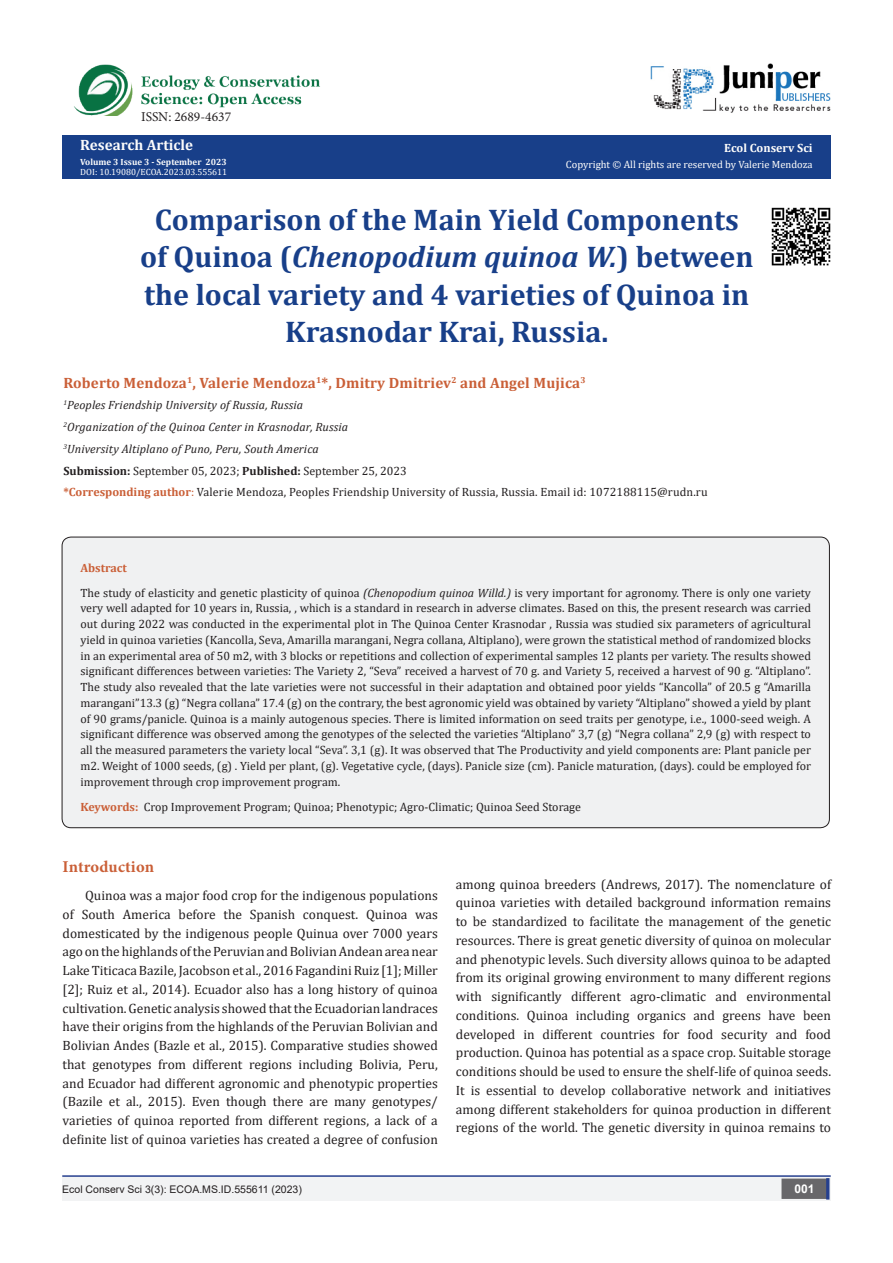
<style>
.page{position:relative;width:893px;height:1263px;background:#fff}
.page>*{position:absolute;margin:0;border:0;box-sizing:border-box;transform-origin:0 0}
.t1{font:700 30px/37.5px "Cambria";color:#183f89;text-align:center}
.t2{font:700 16.5px "Minion Pro";letter-spacing:.005em;color:#ca5f37}
.t3{font:700 15px "Cambria";letter-spacing:.01em;color:#ca5f37}
.t4{font:700 15px "Cambria";color:#fcfcfc}
.t5{font:13.5px/18.8px "Cambria";color:#231f20;text-align:justify}
.t6{font:13.5px "Minion Pro";color:#231f20}
.t7{font:12px/15.8px "Cambria";color:#231f20;text-align:justify}
.t8{font:italic 12px "Cambria";letter-spacing:.01em;color:#231f20}
.t9{font:700 12px "Cambria";color:#fffefc}
.t10{font:700 12px "Cambria";color:#ca5f37}
.t11{font:700 12px "Arial";color:#fff}
.t12{font:10.5px "Cambria";color:#fffefc}
.t13{font:10.5px "Arial";color:#231f20}
.t14{font:9px "Cambria";color:#fff}
.t15{font:700 9px "Cambria";color:#fcfcfc}
.s1{font-style:italic}
.s2{font-weight:700}
.s3{font-weight:700;color:#ca5f37}
.s4{color:#ca5f37}
</style>
<div class="page">
<div style="left:62px;top:135px;width:769px;height:43px;background:#183f89"></div>
<img style="left:651px;top:63px;width:180px;height:50px">
<hr style="left:62px;top:1175px;width:769px;height:2px;background:#253f8e">
<div style="left:62px;top:1177px;width:495px;height:24px;background:#f2f3f4"></div>
<div style="left:557px;top:1177px;width:274px;height:24px;background:#f2f3f4"></div>
<div style="left:782px;top:1179px;width:45px;height:19px;background:#68676a"></div>
<div style="left:781px;top:1178px;width:46px;height:21px;border:2px solid #68676a"></div>
<div style="left:826px;top:1178px;width:3px;height:21px;background:#253f8e;border:2px solid #253f8e"></div>
<img style="left:74px;top:64px;width:246px;height:52px">
<img style="left:771px;top:207px;width:60px;height:59px">
<div style="left:62px;top:537px;width:767px;height:291px;background:#f0f1f2;border-radius:9px"></div>
<p class="t6" style="left:141px;top:107px;width:92px">ISSN: 2689-4637</p>
<p class="t4" style="left:80px;top:134px;width:114px">Research Article</p>
<p class="t15" style="left:80px;top:155px;width:148px">Volume 3 Issue 3 - September 2023</p>
<p class="t14" style="left:80px;top:167px;width:149px">DOI: 10.19080/ECOA.2023.03.555611</p>
<p class="t9" style="left:724px;top:139px;width:90px">Ecol Conserv Sci</p>
<p class="t12" style="left:566px;top:158px;width:248px">Copyright © All rights are reserved by Valerie Mendoza</p>
<p class="t1" style="left:140px;top:200px;width:615px">Comparison of the Main Yield Components of Quinoa (<span class="s1">Chenopodium quinoa W.</span>) between the local variety and 4 varieties of Quinoa in Krasnodar Krai, Russia.</p>
<p class="t3" style="left:63px;top:372px;width:524px">Roberto Mendoza<sup>1</sup>, Valerie Mendoza<sup>1</sup>*, Dmitry Dmitriev<sup>2</sup> and Angel Mujica<sup>3</sup></p>
<p class="t8" style="left:63px;top:397px;width:241px"><sup>1</sup>Peoples Friendship University of Russia, Russia</p>
<p class="t8" style="left:63px;top:419px;width:286px"><sup>2</sup>Organization of the Quinoa Center in Krasnodar, Russia</p>
<p class="t8" style="left:63px;top:441px;width:257px"><sup>3</sup>University Altiplano of Puno, Peru, South America</p>
<p class="t7" style="left:63px;top:463px;width:345px"><span class="s2">Submission:</span> September 05, 2023; <span class="s2">Published:</span> September 25, 2023</p>
<p class="t7" style="left:63px;top:483px;width:646px"><span class="s3">*Corresponding author</span><span class="s4">:</span> Valerie Mendoza, Peoples Friendship University of Russia, Russia. Email id: 1072188115@rudn.ru</p>
<p class="t10" style="left:80px;top:559px;width:48px">Abstract</p>
<p class="t7" style="left:80px;top:585px;width:732px">The study of elasticity and genetic plasticity of quinoa <span class="s1">(Chenopodium quinoa Willd.)</span> is very important for agronomy. There is only one variety very well adapted for 10 years in, Russia, , which is a standard in research in adverse climates. Based on this, the present research was carried out during 2022 was conducted in the experimental plot in The Quinoa Center Krasnodar , Russia was studied six parameters of agricultural yield in quinoa varieties (Kancolla, Seva, Amarilla marangani, Negra collana, Altiplano), were grown the statistical method of randomized blocks in an experimental area of 50 m2, with 3 blocks or repetitions and collection of experimental samples 12 plants per variety. The results showed significant differences between varieties: The Variety 2, “Seva” received a harvest of 70 g. and Variety 5, received a harvest of 90 g. “Altiplano”.<br>The study also revealed that the late varieties were not successful in their adaptation and obtained poor yields “Kancolla” of 20.5 g “Amarilla marangani”13.3 (g) “Negra collana” 17.4 (g) on the contrary, the best agronomic yield was obtained by variety “Altiplano” showed a yield by plant of 90 grams/panicle. Quinoa is a mainly autogenous species. There is limited information on seed traits per genotype, i.e., 1000-seed weigh. A significant difference was observed among the genotypes of the selected the varieties “Altiplano” 3,7 (g) “Negra collana” 2,9 (g) with respect to all the measured parameters the variety local “Seva”. 3,1 (g). It was observed that The Productivity and yield components are: Plant panicle per m2. Weight of 1000 seeds, (g) . Yield per plant, (g). Vegetative cycle, (days). Panicle size (cm). Panicle maturation, (days). could be employed for improvement through crop improvement program.</p>
<p class="t7" style="left:80px;top:799px;width:502px"><span class="s3">Keywords:</span> Crop Improvement Program; Quinoa; Phenotypic; Agro-Climatic; Quinoa Seed Storage</p>
<p class="t2" style="left:63px;top:855px;width:93px">Introduction</p>
<p class="t5" style="left:63px;top:886px;width:377px;text-indent:22px">Quinoa was a major food crop for the indigenous populations of South America before the Spanish conquest. Quinoa was domesticated by the indigenous people Quinua over 7000 years ago on the highlands of the Peruvian and Bolivian Andean area near Lake Titicaca Bazile, Jacobson et al., 2016 Fagandini Ruiz [1]; Miller [2]; Ruiz et al., 2014). Ecuador also has a long history of quinoa cultivation. Genetic analysis showed that the Ecuadorian landraces have their origins from the highlands of the Peruvian Bolivian and Bolivian Andes (Bazle et al., 2015). Comparative studies showed that genotypes from different regions including Bolivia, Peru, and Ecuador had different agronomic and phenotypic properties (Bazile et al., 2015). Even though there are many genotypes/ varieties of quinoa reported from different regions, a lack of a definite list of quinoa varieties has created a degree of confusion</p>
<p class="t5" style="left:456px;top:875px;width:377px">among quinoa breeders (Andrews, 2017). The nomenclature of quinoa varieties with detailed background information remains to be standardized to facilitate the management of the genetic resources. There is great genetic diversity of quinoa on molecular and phenotypic levels. Such diversity allows quinoa to be adapted from its original growing environment to many different regions with significantly different agro-climatic and environmental conditions. Quinoa including organics and greens have been developed in different countries for food security and food production. Quinoa has potential as a space crop. Suitable storage conditions should be used to ensure the shelf-life of quinoa seeds.<br>It is essential to develop collaborative network and initiatives among different stakeholders for quinoa production in different regions of the world. The genetic diversity in quinoa remains to</p>
<p class="t13" style="left:62px;top:1182px;width:241px">Ecol Conserv Sci 3(3): ECOA.MS.ID.555611 (2023)</p>
<p class="t11" style="left:794px;top:1180px;width:22px">001</p>
</div>
